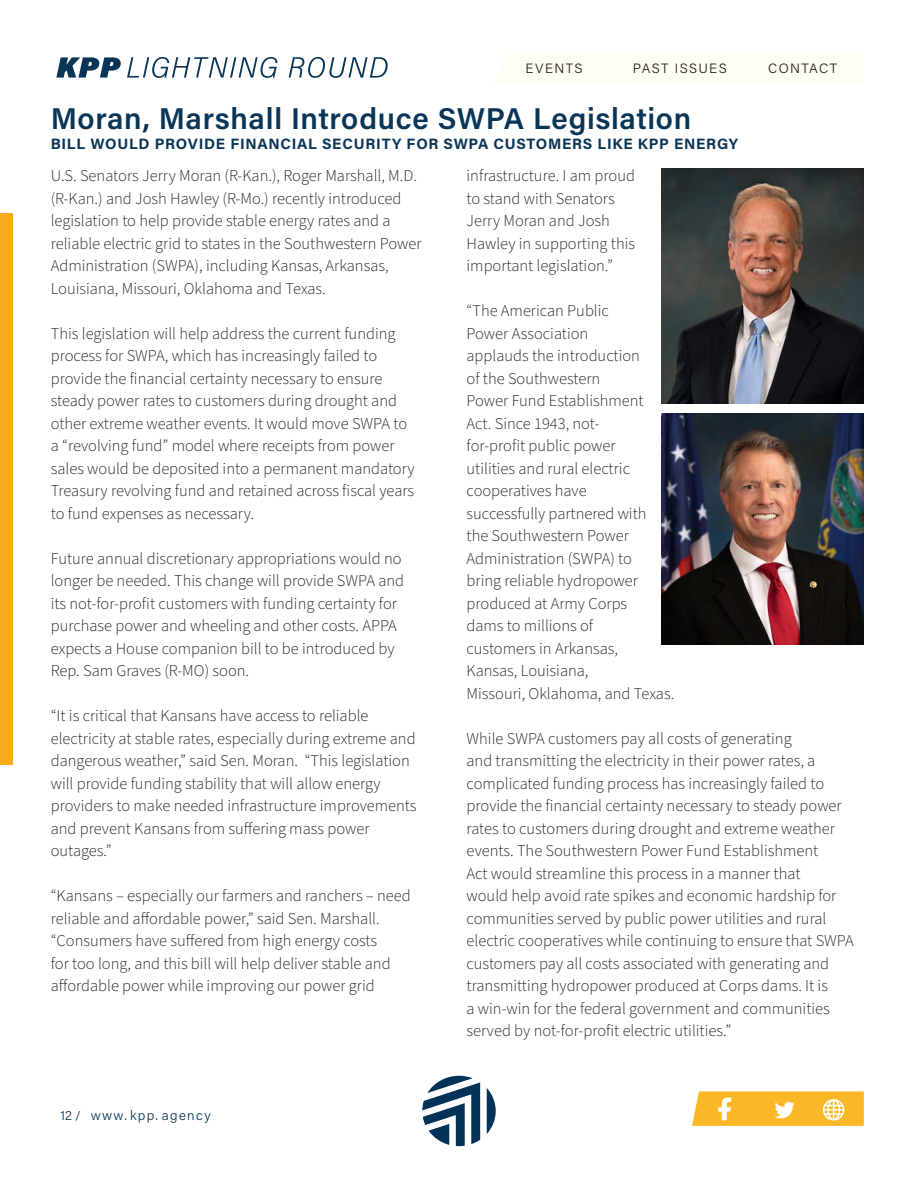
<style>
.page{position:relative;width:918px;height:1188px;background:#fff}
.page>*{position:absolute;margin:0;border:0;box-sizing:border-box;transform-origin:0 0}
.t1{font:600 30px "Acumin Pro";letter-spacing:.02em;color:#093556}
.body_text{font:300 16.5px/22.5px "Source Sans Pro";color:#231f20}
.t2{font:700 15px "Acumin Pro";letter-spacing:.05em;color:#093556}
.t3{font:300 13.5px "Acumin Pro";letter-spacing:.105em;color:#231f20}
.t4{font:300 13.5px "Acumin Pro";letter-spacing:.1em;color:#093556}
.t5{font:300 12.75px "Acumin Pro";color:#093556}
</style>
<div class="page">
<div style="left:0;top:213px;width:12px;height:552px;background:#f7aa1b"></div>
<div style="left:495px;top:54px;width:369px;height:30px;background:#fffef4"></div>
<svg style="left:692px;top:1091px;width:172px;height:35px;background:#fcc043"></svg>
<svg style="left:56px;top:57px;width:65px;height:21px"></svg>
<svg style="left:127px;top:57px;width:151px;height:21px"></svg>
<svg style="left:289px;top:57px;width:99px;height:21px"></svg>
<svg style="left:422px;top:1076px;width:58px;height:70px"></svg>
<svg style="left:487px;top:1088px;width:9px;height:46px"></svg>
<img style="left:662px;top:169px;width:202px;height:235px">
<img style="left:662px;top:414px;width:202px;height:231px">
<p class="t3" style="left:525px;top:59px;width:59px">EVENTS</p>
<p class="t3" style="left:633px;top:59px;width:95px">PAST ISSUES</p>
<p class="t3" style="left:768px;top:59px;width:71px">CONTACT</p>
<p class="t1" style="left:51px;top:97px;width:642px">Moran, Marshall Introduce SWPA Legislation</p>
<p class="body_text" style="left:51px;top:165px;width:372px">U.S. Senators Jerry Moran (R-Kan.), Roger Marshall, M.D. (R-Kan.) and Josh Hawley (R-Mo.) recently introduced legislation to help provide stable energy rates and a reliable electric grid to states in the Southwestern Power Administration (SWPA), including Kansas, Arkansas, Louisiana, Missouri, Oklahoma and Texas.</p>
<p class="body_text" style="left:51px;top:322px;width:366px">This legislation will help address the current funding process for SWPA, which has increasingly failed to provide the financial certainty necessary to ensure steady power rates to customers during drought and other extreme weather events. It would move SWPA to a “revolving fund” model where receipts from power sales would be deposited into a permanent mandatory Treasury revolving fund and retained across fiscal years to fund expenses as necessary.</p>
<p class="body_text" style="left:51px;top:547px;width:355px">Future annual discretionary appropriations would no longer be needed. This change will provide SWPA and its not-for-profit customers with funding certainty for purchase power and wheeling and other costs. APPA expects a House companion bill to be introduced by Rep. Sam Graves (R-MO) soon.</p>
<p class="body_text" style="left:51px;top:705px;width:367px">“It is critical that Kansans have access to reliable electricity at stable rates, especially during extreme and dangerous weather,” said Sen. Moran. “This legislation will provide funding stability that will allow energy providers to make needed infrastructure improvements and prevent Kansans from suffering mass power outages.”</p>
<p class="body_text" style="left:51px;top:885px;width:362px">“Kansans – especially our farmers and ranchers – need reliable and affordable power,” said Sen. Marshall. “Consumers have suffered from high energy costs<br>for too long, and this bill will help deliver stable and affordable power while improving our power grid</p>
<p class="t2" style="left:51px;top:133px;width:689px">BILL WOULD PROVIDE FINANCIAL SECURITY FOR SWPA CUSTOMERS LIKE KPP ENERGY</p>
<p class="body_text" style="left:467px;top:165px;width:170px">infrastructure. I am proud to stand with Senators<br>Jerry Moran and Josh<br>Hawley in supporting this important legislation.”</p>
<p class="body_text" style="left:467px;top:300px;width:209px">“The American Public<br>Power Association<br>applauds the introduction<br>of the Southwestern<br>Power Fund Establishment<br>Act. Since 1943, not-<br>for-profit public power<br>utilities and rural electric cooperatives have<br>successfully partnered with<br>the Southwestern Power<br>Administration (SWPA) to<br>bring reliable hydropower produced at Army Corps<br>dams to millions of<br>customers in Arkansas,<br>Kansas, Louisiana,<br>Missouri, Oklahoma, and Texas.</p>
<p class="body_text" style="left:467px;top:728px;width:389px">While SWPA customers pay all costs of generating<br>and transmitting the electricity in their power rates, a complicated funding process has increasingly failed to provide the financial certainty necessary to steady power rates to customers during drought and extreme weather events. The Southwestern Power Fund Establishment<br>Act would streamline this process in a manner that<br>would help avoid rate spikes and economic hardship for communities served by public power utilities and rural electric cooperatives while continuing to ensure that SWPA customers pay all costs associated with generating and transmitting hydropower produced at Corps dams. It is<br>a win-win for the federal government and communities served by not-for-profit electric utilities.”</p>
<p class="t5" style="left:60px;top:1106px;width:22px">12 /</p>
<p class="t4" style="left:91px;top:1106px;width:121px">www. kpp. agency</p>
</div>
